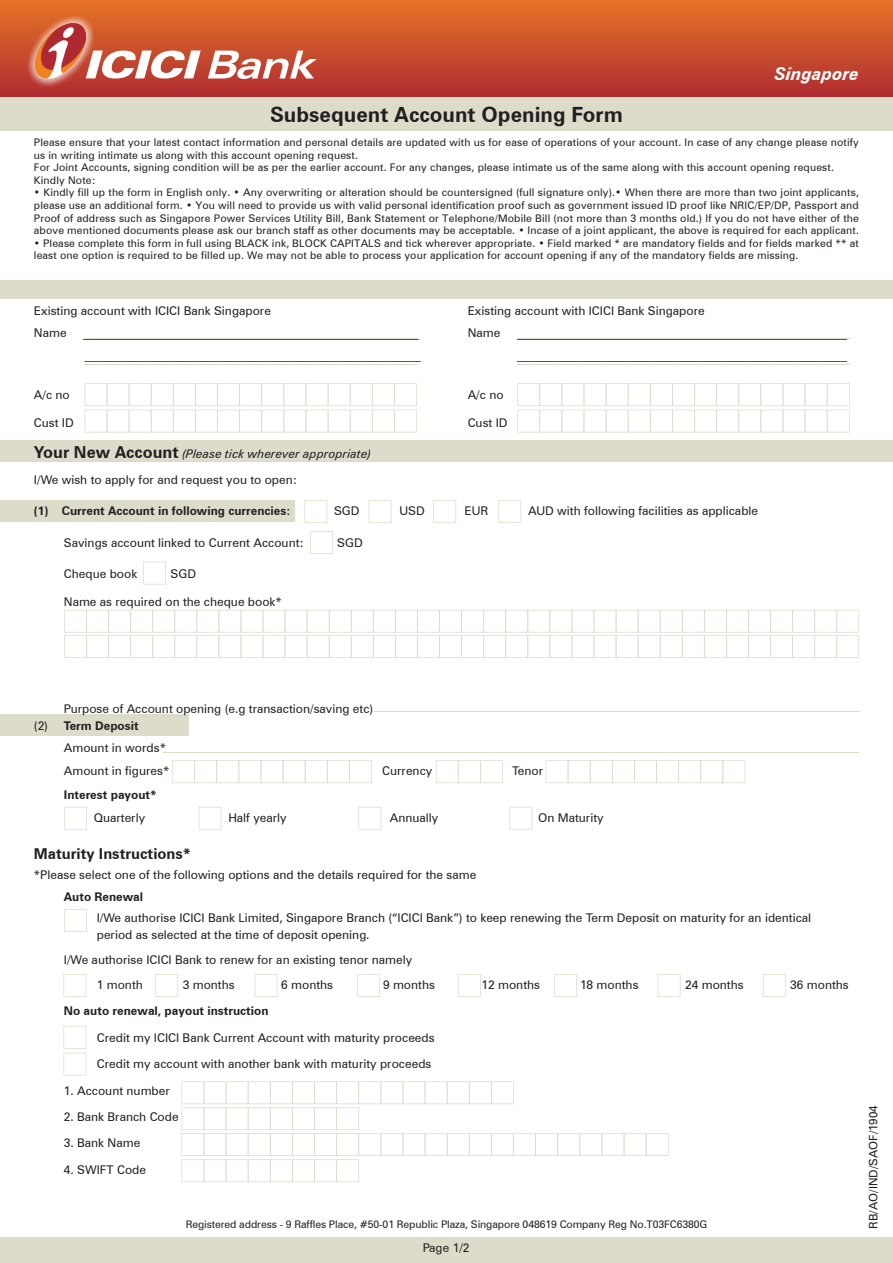
<style>
.page{position:relative;width:893px;height:1263px;background:#fff}
.page>*{position:absolute;margin:0;border:0;box-sizing:border-box;transform-origin:0 0}
.t1{font:700 21px "Zurich BT";color:#231f20}
.t2{font:italic 700 17.55px "Zurich BT";color:#fff}
.t3{font:700 15px "Zurich BT";color:#231f20}
.t4{font:12px/26.4px "Zurich BT";color:#231f20}
.t5{font:700 12px "Zurich BT";color:#231f20}
.t6{font:11.7px "Zurich BT";color:#231f20}
.t7{font:10.5px/12.6px "Zurich BT";letter-spacing:.015em;color:#231f20}
.t8{font:10.5px "Zurich BT";letter-spacing:-.01em;color:#231f20}
.s1{font-weight:700;font-size:16.5px}
.s2{font-style:italic}
.s3{font-weight:700}
</style>
<div class="page">
<div style="left:0;top:0;width:893px;height:98px;background:linear-gradient(to bottom,#e67426,#b02c31)"></div>
<svg style="left:208px;top:51px;width:109px;height:28px"></svg>
<img style="left:27px;top:15px;width:77px;height:71px">
<svg style="left:31px;top:19px;width:170px;height:63px"></svg>
<div style="left:0;top:98px;width:893px;height:33px;background:#dddccb"></div>
<div style="left:0;top:1237px;width:893px;height:26px;background:#dddccb"></div>
<div style="left:0;top:441px;width:893px;height:21px;background:#dddccb"></div>
<div style="left:0;top:501px;width:295px;height:21px;background:#dddccb"></div>
<div style="left:0;top:714px;width:188px;height:22px;background:#dddccb"></div>
<div style="left:0;top:280px;width:893px;height:19px;background:#dddccb"></div>
<hr style="left:84px;top:338px;width:333px;height:1px;background:#dddccb">
<hr style="left:517px;top:338px;width:332px;height:1px;background:#dddccb">
<hr style="left:84px;top:364px;width:333px;height:1px;background:#dddccb">
<hr style="left:517px;top:364px;width:332px;height:1px;background:#dddccb">
<hr style="left:164px;top:752px;width:695px;height:1px;background:#dddccb">
<hr style="left:374px;top:711px;width:485px;height:1px;background:#dddccb">
<svg style="left:172px;top:760px;width:200px;height:23px"></svg>
<svg style="left:546px;top:760px;width:199px;height:23px"></svg>
<svg style="left:436px;top:760px;width:67px;height:23px"></svg>
<svg style="left:64px;top:807px;width:23px;height:23px"></svg>
<svg style="left:64px;top:909px;width:23px;height:23px"></svg>
<svg style="left:199px;top:807px;width:22px;height:23px"></svg>
<svg style="left:358px;top:807px;width:23px;height:23px"></svg>
<svg style="left:509px;top:807px;width:23px;height:23px"></svg>
<svg style="left:304px;top:500px;width:23px;height:23px"></svg>
<svg style="left:310px;top:531px;width:23px;height:23px"></svg>
<svg style="left:143px;top:562px;width:23px;height:22px"></svg>
<svg style="left:369px;top:500px;width:22px;height:23px"></svg>
<svg style="left:433px;top:500px;width:23px;height:23px"></svg>
<svg style="left:498px;top:500px;width:23px;height:23px"></svg>
<svg style="left:84px;top:383px;width:333px;height:49px"></svg>
<svg style="left:517px;top:383px;width:333px;height:49px"></svg>
<svg style="left:64px;top:610px;width:795px;height:48px"></svg>
<svg style="left:181px;top:1081px;width:488px;height:101px"></svg>
<svg style="left:63px;top:974px;width:23px;height:23px"></svg>
<svg style="left:63px;top:1026px;width:23px;height:49px"></svg>
<svg style="left:155px;top:974px;width:23px;height:23px"></svg>
<svg style="left:255px;top:974px;width:22px;height:23px"></svg>
<svg style="left:357px;top:974px;width:23px;height:23px"></svg>
<svg style="left:458px;top:974px;width:23px;height:23px"></svg>
<svg style="left:554px;top:974px;width:23px;height:23px"></svg>
<svg style="left:658px;top:974px;width:22px;height:23px"></svg>
<svg style="left:763px;top:974px;width:23px;height:23px"></svg>
<h1 class="t1" style="left:270px;top:102px;width:354px">Subsequent Account Opening Form</h1>
<h2 class="t2" style="left:774px;top:63px;width:86px">Singapore</h2>
<p class="t7" style="left:34px;top:136px;width:826px">Please ensure that your latest contact information and personal details are updated with us for ease of operations of your account. In case of any change please notify us in writing intimate us along with this account opening request.<br>For Joint Accounts, signing condition will be as per the earlier account. For any changes, please intimate us of the same along with this account opening request.<br>Kindly Note:</p>
<p class="t7" style="left:34px;top:186px;width:826px;text-align:justify">• Kindly fill up the form in English only. • Any overwriting or alteration should be countersigned (full signature only).• When there are more than two joint applicants, please use an additional form. • You will need to provide us with valid personal identification proof such as government issued ID proof like NRIC/EP/DP, Passport and Proof of address such as Singapore Power Services Utility Bill, Bank Statement or Telephone/Mobile Bill (not more than 3 months old.) If you do not have either of the above mentioned documents please ask our branch staff as other documents may be acceptable. • Incase of a joint applicant, the above is required for each applicant.</p>
<p class="t7" style="left:34px;top:237px;width:826px">• Please complete this form in full using BLACK ink, BLOCK CAPITALS and tick wherever appropriate. • Field marked * are mandatory fields and for fields marked ** at least one option is required to be filled up. We may not be able to process your application for account opening if any of the mandatory fields are missing.</p>
<p class="t4" style="left:34px;top:297px;width:239px">Existing account with ICICI Bank Singapore</p>
<p class="t4" style="left:468px;top:297px;width:239px">Existing account with ICICI Bank Singapore</p>
<p class="t4" style="left:34px;top:319px;width:34px">Name</p>
<p class="t4" style="left:83px;top:319px;width:338px">________________________________________________________</p>
<p class="t4" style="left:468px;top:319px;width:34px">Name</p>
<p class="t4" style="left:517px;top:319px;width:331px">_______________________________________________________</p>
<p class="t4" style="left:85px;top:341px;width:337px">________________________________________________________</p>
<p class="t4" style="left:517px;top:341px;width:331px">_______________________________________________________</p>
<p class="t4" style="left:34px;top:382px;width:37px">A/c no</p>
<p class="t4" style="left:468px;top:382px;width:37px">A/c no</p>
<p class="t4" style="left:34px;top:410px;width:41px">Cust ID</p>
<p class="t4" style="left:468px;top:410px;width:41px">Cust ID</p>
<p class="t4" style="left:34px;top:440px;width:339px"><span class="s1">Your New Account</span> <span class="s2">(Please tick wherever appropriate)<br></span>I/We wish to apply for and request you to open:</p>
<p class="t5" style="left:34px;top:503px;width:258px">(1) Current Account in following currencies:</p>
<p class="t4" style="left:334px;top:497px;width:27px">SGD</p>
<p class="t4" style="left:399px;top:497px;width:27px">USD</p>
<p class="t4" style="left:465px;top:497px;width:25px">EUR</p>
<p class="t4" style="left:528px;top:497px;width:231px">AUD with following facilities as applicable</p>
<p class="t4" style="left:64px;top:530px;width:242px">Savings account linked to Current Account:</p>
<p class="t4" style="left:337px;top:530px;width:27px">SGD</p>
<p class="t4" style="left:64px;top:561px;width:75px">Cheque book</p>
<p class="t4" style="left:171px;top:561px;width:27px">SGD</p>
<p class="t4" style="left:64px;top:589px;width:220px">Name as required on the cheque book*</p>
<p class="t4" style="left:34px;top:700px;width:341px;line-height:17.4px;text-indent:30px">Purpose of Account opening (e.g transaction/saving etc) (2) <span class="s3">Term Deposit</span></p>
<p class="t4" style="left:64px;top:736px;width:107px;line-height:23.4px">Amount in words*<br>Amount in figures*</p>
<p class="t4" style="left:382px;top:758px;width:52px">Currency</p>
<p class="t4" style="left:512px;top:758px;width:32px">Tenor</p>
<p class="t5" style="left:64px;top:787px;width:94px">Interest payout*</p>
<p class="t4" style="left:94px;top:805px;width:53px">Quarterly</p>
<p class="t4" style="left:228px;top:805px;width:60px">Half yearly</p>
<p class="t4" style="left:390px;top:805px;width:50px">Annually</p>
<p class="t4" style="left:538px;top:805px;width:67px">On Maturity</p>
<p class="t3" style="left:34px;top:845px;width:159px">Maturity Instructions*</p>
<p class="t4" style="left:34px;top:862px;width:444px">*Please select one of the following options and the details required for the same</p>
<p class="t5" style="left:64px;top:890px;width:81px">Auto Renewal</p>
<p class="t4" style="left:97px;top:909px;width:716px;line-height:17.4px">I/We authorise ICICI Bank Limited, Singapore Branch (“ICICI Bank”) to keep renewing the Term Deposit on maturity for an identical period as selected at the time of deposit opening.</p>
<p class="t4" style="left:97px;top:947px;width:317px;line-height:24.9px;text-indent:-33px">I/We authorise ICICI Bank to renew for an existing tenor namely<br>1 month</p>
<p class="t4" style="left:183px;top:971px;width:53px">3 months</p>
<p class="t4" style="left:281px;top:971px;width:53px">6 months</p>
<p class="t4" style="left:383px;top:971px;width:53px">9 months</p>
<p class="t4" style="left:481px;top:971px;width:60px">12 months</p>
<p class="t4" style="left:580px;top:971px;width:60px">18 months</p>
<p class="t4" style="left:685px;top:971px;width:60px">24 months</p>
<p class="t4" style="left:790px;top:971px;width:60px">36 months</p>
<p class="t5" style="left:64px;top:1004px;width:206px">No auto renewal, payout instruction</p>
<p class="t4" style="left:97px;top:1024px;width:339px">Credit my ICICI Bank Current Account with maturity proceeds<br>Credit my account with another bank with maturity proceeds</p>
<p class="t4" style="left:64px;top:1077px;width:108px">1. Account number</p>
<p class="t4" style="left:64px;top:1103px;width:116px">2. Bank Branch Code</p>
<p class="t4" style="left:64px;top:1130px;width:78px">3. Bank Name</p>
<p class="t4" style="left:64px;top:1156px;width:84px">4. SWIFT Code</p>
<p class="t8" style="left:186px;top:1218px;width:523px">Registered address - 9 Raffles Place, #50-01 Republic Plaza, Singapore 048619 Company Reg No.T03FC6380G</p>
<p class="t4" style="left:423px;top:1235px;width:48px">Page 1/2</p>
<p class="t6" style="left:866px;top:1229px;width:125px;rotate:-90deg">RB/AO/IND/SAOF/1904</p>
</div>
